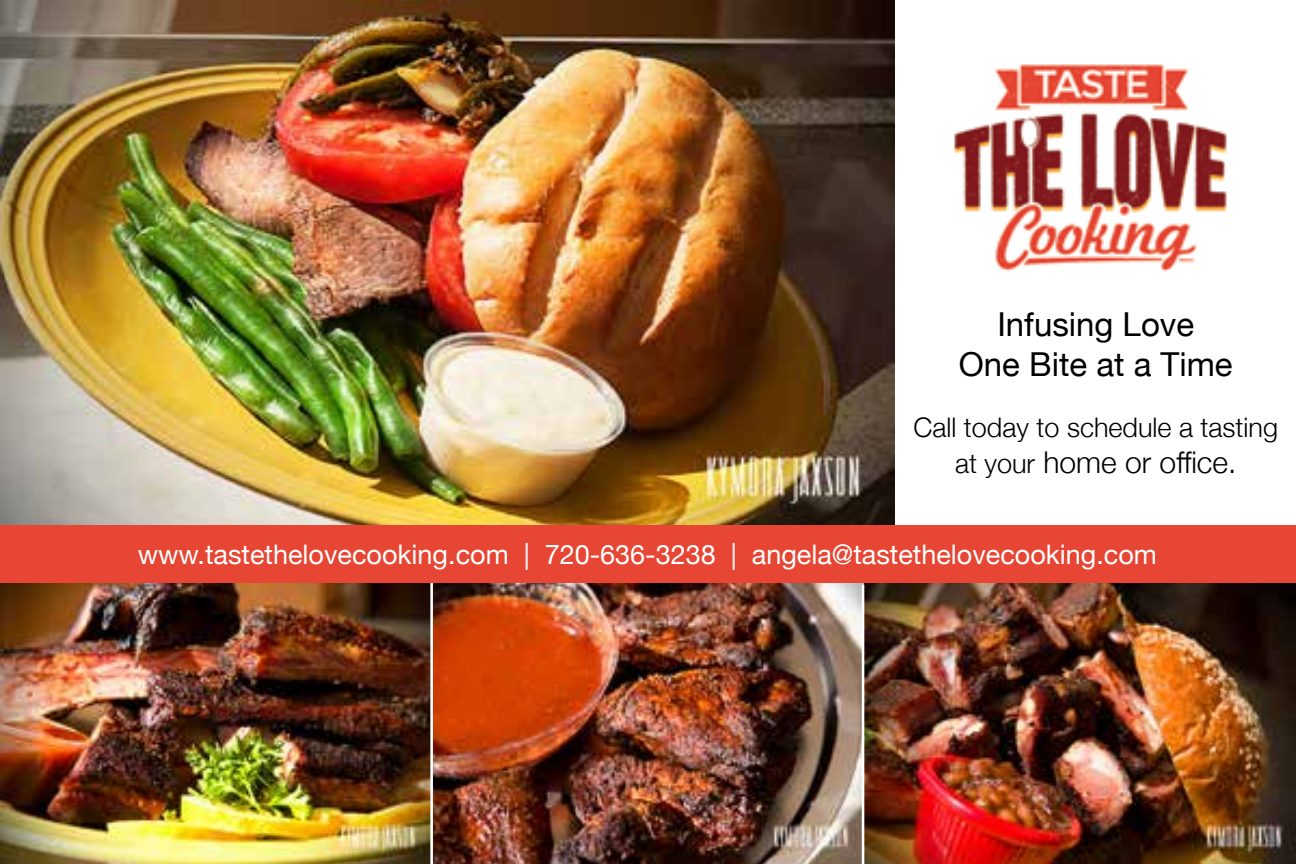
<style>
.page{position:relative;width:1296px;height:864px;background:#fff}
.page>*{position:absolute;margin:0;border:0;box-sizing:border-box;transform-origin:0 0}
.t1{font:33px/39.6px "Helvetica Neue";color:#000;text-align:center}
.t2{font:300 30px "Helvetica Neue";color:#000}
.t3{font:27px "Helvetica Neue";color:#fff}
.t4{font:300 27px "Helvetica Neue";color:#000}
.s1{font-size:27px}
</style>
<div class="page">
<img style="left:0;top:582px;width:1296px;height:282px">
<img style="left:0;top:1px;width:894px;height:524px">
<hr style="left:430px;top:581px;width:3px;height:283px;background:#fff">
<hr style="left:862px;top:585px;width:2px;height:279px;background:#fff">
<img style="left:954px;top:64px;width:273px;height:208px">
<div style="left:0;top:525px;width:1296px;height:57px;background:#e64633"></div>
<p class="t1" style="left:959px;top:307px;width:275px">Infusing Love<br>One Bite at a Time</p>
<p class="t4" style="left:913px;top:405px;width:366px">Call today to schedule a tasting</p>
<p class="t2" style="left:955px;top:438px;width:283px"><span class="s1">at your</span> home or office.</p>
<p class="t3" style="left:138px;top:535px;width:1021px">www.tastethelovecooking.com | 720-636-3238 | angela@tastethelovecooking.com</p>
</div>
